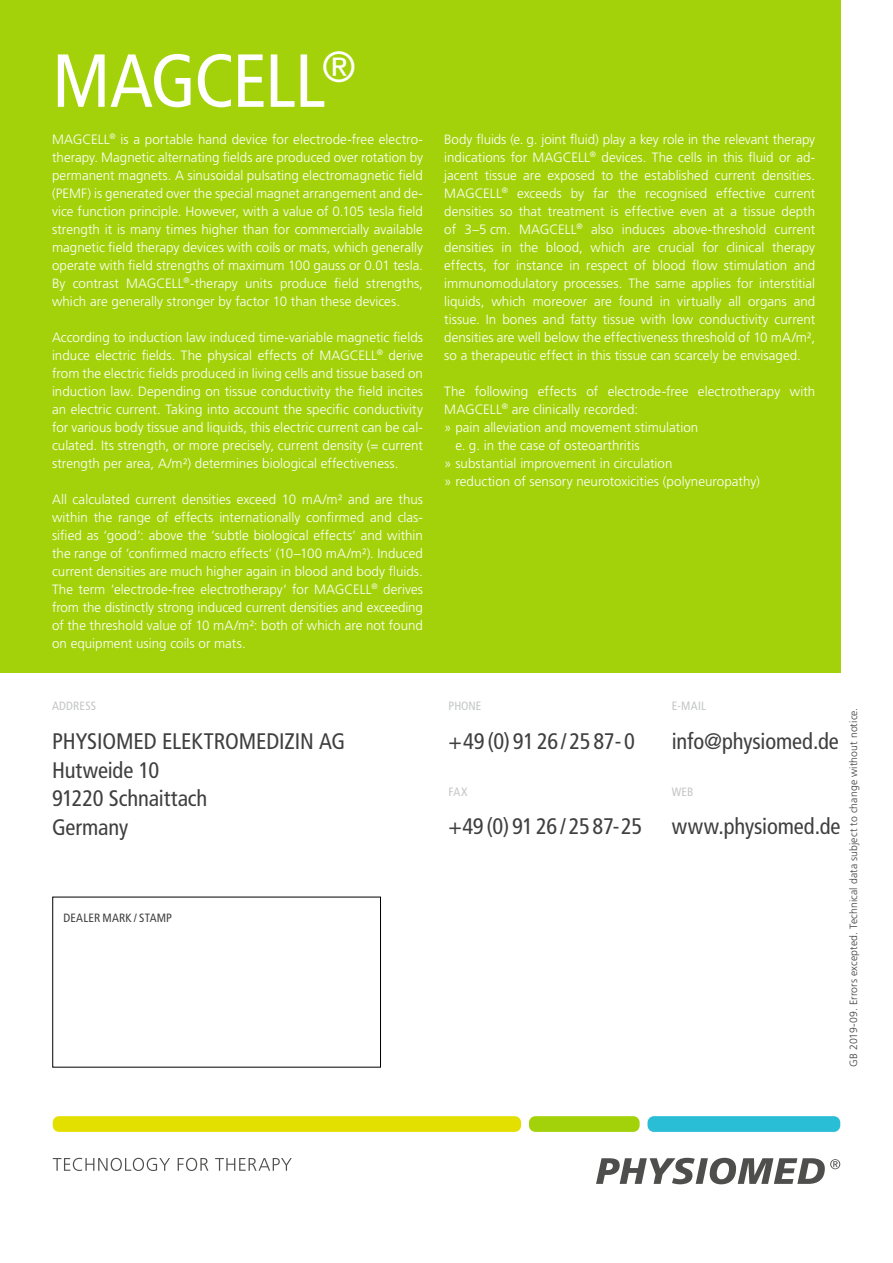
<style>
.page{position:relative;width:893px;height:1263px;background:#fff}
.page>*{position:absolute;margin:0;border:0;box-sizing:border-box;transform-origin:0 0}
.t1{font:condensed 75px "Frutiger LT Pro";letter-spacing:-.03em;color:#fff}
.t2{font:condensed 22.5px/28.5px "Frutiger LT Pro";letter-spacing:-.005em;color:#403f3f}
.t3{font:300 13.5px/18px "Frutiger LT Pro";letter-spacing:.005em;color:#fff;text-align:justify}
.t4{font:condensed 12px "Frutiger LT Pro";letter-spacing:.01em;color:#c4c5c5}
.t5{font:condensed 12px "Frutiger LT Pro";letter-spacing:.015em;color:#403f3f}
.t6{font:300 10.5px "Frutiger LT Pro";letter-spacing:.01em;color:#403f3f}
</style>
<div class="page">
<svg style="left:596px;top:1158px;width:244px;height:26px"></svg>
<svg style="left:53px;top:1158px;width:239px;height:13px"></svg>
<div style="left:53px;top:1116px;width:468px;height:16px;background:#e3e000;border-radius:6px"></div>
<div style="left:529px;top:1116px;width:111px;height:16px;background:#a3d20a;border-radius:6px"></div>
<div style="left:647px;top:1116px;width:193px;height:16px;background:#29bdd6;border-radius:6px"></div>
<div style="left:0;top:0;width:840px;height:672px;background:#a3d20a"></div>
<h1 class="t1" style="left:52px;top:37px;width:306px">MAGCELL<sup>®</sup></h1>
<p class="t3" style="left:52px;top:130px;width:372px">MAGCELL<sup>®</sup> is a portable hand device for electrode-free electro&shy;therapy. Magnetic alternating fields are produced over rotation by permanent magnets. A sinusoidal pulsating electromagnetic field (PEMF) is generated over the special magnet arrangement and de&shy;vice function principle. However, with a value of 0.105 tesla field strength it is many times higher than for commercially available magnetic field therapy devices with coils or mats, which generally operate with field strengths of maximum 100 gauss or 0.01 tesla.<br>By contrast MAGCELL<sup>®</sup>-therapy units produce field strengths, which are generally stronger by factor 10 than these devices.</p>
<p class="t3" style="left:52px;top:328px;width:372px">According to induction law induced time-variable magnetic fields induce electric fields. The physical effects of MAGCELL<sup>®</sup> derive from the electric fields produced in living cells and tissue based on induction law. Depending on tissue conductivity the field incites an electric current. Taking into account the specific conductivity for various body tissue and liquids, this electric current can be cal&shy;culated. Its strength, or more precisely, current density (= current strength per area, A/m²) determines biological effectiveness.</p>
<p class="t3" style="left:52px;top:490px;width:372px">All calculated current densities exceed 10 mA/m² and are thus within the range of effects internationally confirmed and clas&shy;sified as ‘good‘: above the ‘subtle biological effects‘ and within the range of ‘confirmed macro effects‘ (10–100 mA/m²). Induced current densities are much higher again in blood and body fluids.<br>The term ‘electrode-free electrotherapy‘ for MAGCELL<sup>®</sup> derives from the distinctly strong induced current densities and exceeding of the threshold value of 10 mA/m²: both of which are not found on equipment using coils or mats.</p>
<p class="t4" style="left:52px;top:699px;width:46px">ADDRESS</p>
<h2 class="t2" style="left:52px;top:727px;width:295px">PHYSIOMED ELEKTROMEDIZIN AG<br>Hutweide 10<br>91220 Schnaittach<br>Germany</h2>
<p class="t5" style="left:63px;top:911px;width:110px">DEALER MARK / STAMP</p>
<p class="t3" style="left:444px;top:130px;width:372px">Body fluids (e. g. joint fluid) play a key role in the relevant therapy indications for MAGCELL<sup>®</sup> devices. The cells in this fluid or ad&shy;jacent tissue are exposed to the established current densities.<br>MAGCELL<sup>®</sup> exceeds by far the recognised effective current densities so that treatment is effective even at a tissue depth of 3–5 cm. MAGCELL<sup>®</sup> also induces above-threshold current densities in the blood, which are crucial for clinical therapy effects, for instance in respect of blood flow stimulation and immunomodulatory processes. The same applies for interstitial liquids, which moreover are found in virtually all organs and tissue. In bones and fatty tissue with low conductivity current densities are well below the effectiveness threshold of 10 mA/m², so a therapeutic effect in this tissue can scarcely be envisaged.</p>
<p class="t3" style="left:444px;top:382px;width:372px">The following effects of electrode-free electrotherapy with</p>
<p class="t3" style="left:444px;top:400px;width:195px">MAGCELL<sup>®</sup> are clinically recorded:</p>
<p class="t3" style="left:444px;top:418px;width:256px">» pain alleviation and movement stimulation</p>
<p class="t3" style="left:455px;top:436px;width:186px">e. g. in the case of osteoarthritis</p>
<p class="t3" style="left:444px;top:454px;width:230px">» substantial improvement in circulation</p>
<p class="t3" style="left:444px;top:472px;width:317px">» reduction of sensory neurotoxicities (polyneuropathy)</p>
<p class="t4" style="left:449px;top:699px;width:34px">PHONE</p>
<h2 class="t2" style="left:449px;top:727px;width:188px">+49(0)9126/2587-0</h2>
<p class="t4" style="left:672px;top:699px;width:36px">E-MAIL</p>
<h2 class="t2" style="left:672px;top:727px;width:169px">info@physiomed.de</h2>
<p class="t4" style="left:449px;top:784px;width:20px">FAX</p>
<p class="t4" style="left:672px;top:784px;width:23px">WEB</p>
<h2 class="t2" style="left:449px;top:812px;width:195px">+49 (0) 91 26 / 25 87-25</h2>
<h2 class="t2" style="left:672px;top:812px;width:170px">www.physiomed.de</h2>
<p class="t6" style="left:847px;top:1067px;width:361px;rotate:-90deg">GB 2019-09. Errors excepted. Technical data subject to change without notice.</p>
</div>
